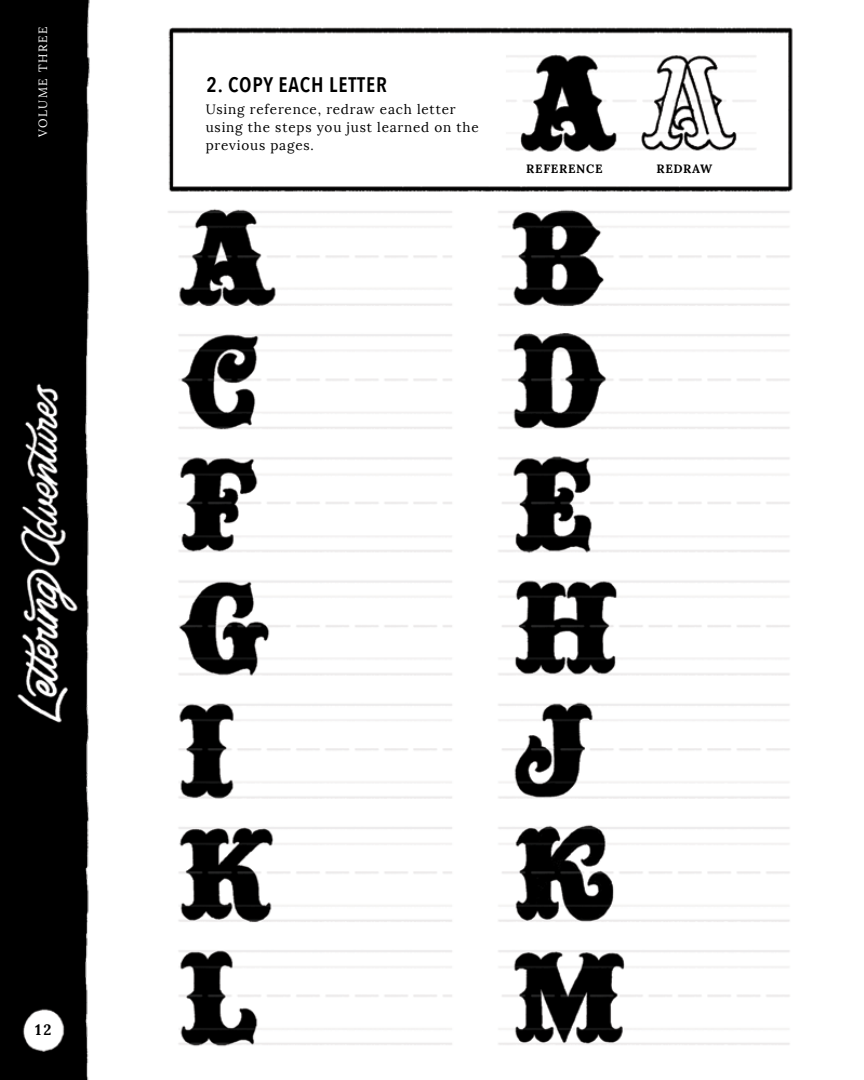
<style>
.page{position:relative;width:864px;height:1080px;background:#fff}
.page>*{position:absolute;margin:0;border:0;box-sizing:border-box;transform-origin:0 0}
.t1{font:600 21px "Avenir Next Condensed";letter-spacing:.04em;color:#000}
.t2{font:700 15px "Lora";color:#000}
.t3{font:13.5px/18px "Lora";letter-spacing:.06em;color:#000}
.t4{font:700 12px "Lora";letter-spacing:.06em;color:#000}
.t5{font:12px "Lora";letter-spacing:.12em;color:#fff}
</style>
<div class="page">
<img style="left:0;top:0;width:90px;height:1080px">
<img style="left:168px;top:27px;width:625px;height:1020px">
<p class="t5" style="left:36px;top:137px;width:111px;rotate:-90deg">VOLUME THREE</p>
<h1 class="t1" style="left:207px;top:66px;width:182px">2. COPY EACH LETTER</h1>
<p class="t3" style="left:206px;top:100px;width:275px">Using reference, redraw each letter using the steps you just learned on the previous pages.</p>
<p class="t4" style="left:526px;top:161px;width:78px">REFERENCE</p>
<p class="t4" style="left:657px;top:161px;width:57px">REDRAW</p>
<p class="t2" style="left:35px;top:1020px;width:18px">12</p>
</div>
